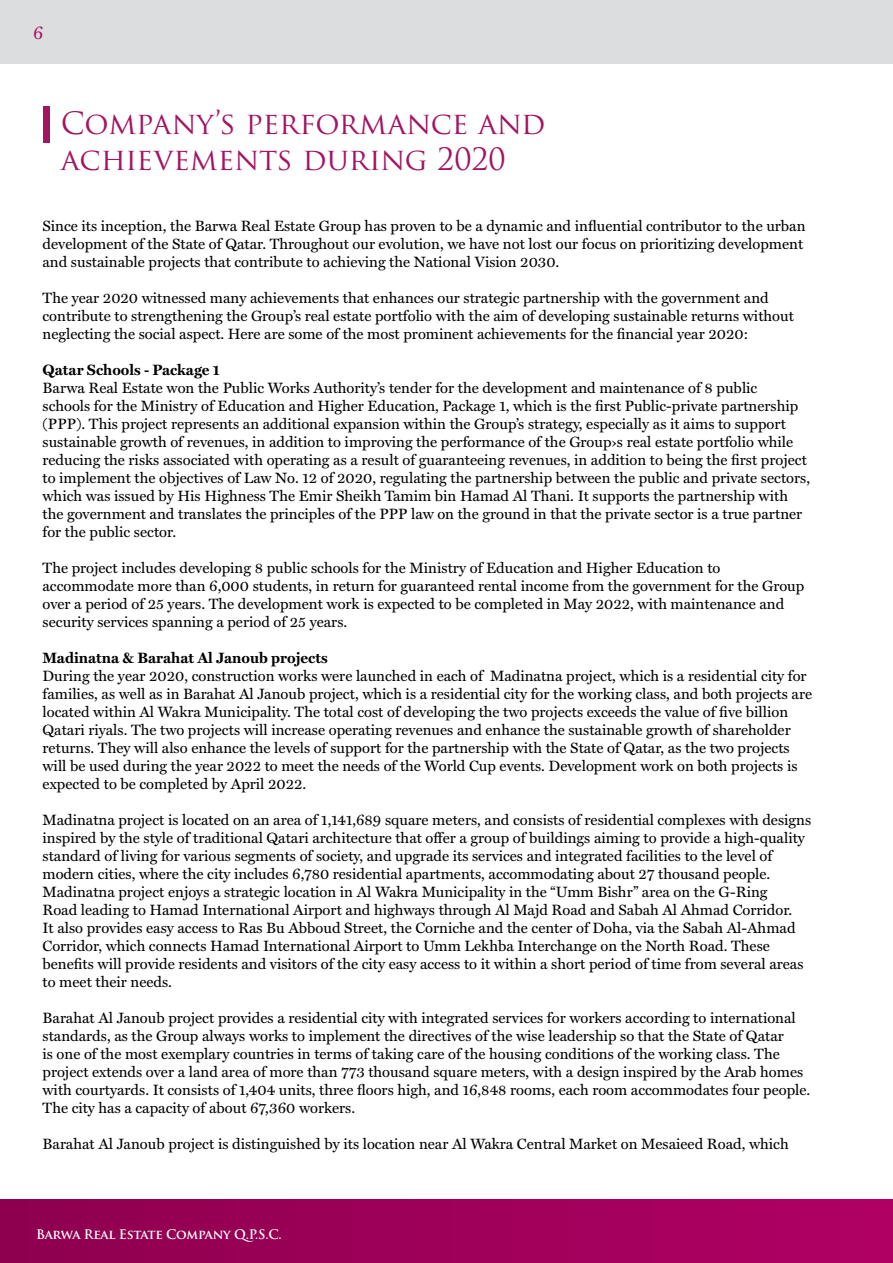
<style>
.page{position:relative;width:893px;height:1263px;background:#fff}
.page>*{position:absolute;margin:0;border:0;box-sizing:border-box;transform-origin:0 0}
.t1{font:30px/36px "Trajan Pro";color:#a21562}
.t2{font:18px "Miller Text";color:#a21562}
.t3{font:15px/18px "Miller Text";color:#000}
.t4{font:700 15px "Miller Text";color:#000}
.t5{font:700 12.9px "Trajan Pro";letter-spacing:-.02em;color:#fff}
</style>
<div class="page">
<div style="left:0;top:0;width:893px;height:64px;background:#dcddde"></div>
<div style="left:0;top:1199px;width:893px;height:64px;background:linear-gradient(to right,#8e004f,#b00064)"></div>
<div style="left:43px;top:106px;width:7px;height:37px;background:#a21562"></div>
<p class="t2" style="left:33px;top:22px;width:12px">6</p>
<h1 class="t1" style="left:61px;top:105px;width:486px">COMPANY’S PERFORMANCE AND<br>ACHIEVEMENTS DURING 2020</h1>
<p class="t3" style="left:43px;top:216px;width:765px">Since its inception, the Barwa Real Estate Group has proven to be a dynamic and influential contributor to the urban development of the State of Qatar. Throughout our evolution, we have not lost our focus on prioritizing development and sustainable projects that contribute to achieving the National Vision 2030.</p>
<p class="t3" style="left:43px;top:288px;width:753px">The year 2020 witnessed many achievements that enhances our strategic partnership with the government and contribute to strengthening the Group’s real estate portfolio with the aim of developing sustainable returns without neglecting the social aspect. Here are some of the most prominent achievements for the financial year 2020:</p>
<p class="t4" style="left:43px;top:361px;width:179px">Qatar Schools - Package 1</p>
<p class="t3" style="left:43px;top:378px;width:769px">Barwa Real Estate won the Public Works Authority’s tender for the development and maintenance of 8 public<br>schools for the Ministry of Education and Higher Education, Package 1, which is the first Public-private partnership (PPP). This project represents an additional expansion within the Group’s strategy, especially as it aims to support sustainable growth of revenues, in addition to improving the performance of the Group›s real estate portfolio while reducing the risks associated with operating as a result of guaranteeing revenues, in addition to being the first project to implement the objectives of Law No. 12 of 2020, regulating the partnership between the public and private sectors, which was issued by His Highness The Emir Sheikh Tamim bin Hamad Al Thani. It supports the partnership with the government and translates the principles of the PPP law on the ground in that the private sector is a true partner for the public sector.</p>
<p class="t3" style="left:43px;top:558px;width:763px">The project includes developing 8 public schools for the Ministry of Education and Higher Education to accommodate more than 6,000 students, in return for guaranteed rental income from the government for the Group over a period of 25 years. The development work is expected to be completed in May 2022, with maintenance and security services spanning a period of 25 years.</p>
<p class="t4" style="left:43px;top:649px;width:287px">Madinatna &amp; Barahat Al Janoub projects</p>
<p class="t3" style="left:43px;top:666px;width:771px">During the year 2020, construction works were launched in each of Madinatna project, which is a residential city for families, as well as in Barahat Al Janoub project, which is a residential city for the working class, and both projects are located within Al Wakra Municipality. The total cost of developing the two projects exceeds the value of five billion Qatari riyals. The two projects will increase operating revenues and enhance the sustainable growth of shareholder returns. They will also enhance the levels of support for the partnership with the State of Qatar, as the two projects will be used during the year 2022 to meet the needs of the World Cup events. Development work on both projects is expected to be completed by April 2022.</p>
<p class="t3" style="left:43px;top:810px;width:770px">Madinatna project is located on an area of 1,141,689 square meters, and consists of residential complexes with designs inspired by the style of traditional Qatari architecture that offer a group of buildings aiming to provide a high-quality standard of living for various segments of society, and upgrade its services and integrated facilities to the level of modern cities, where the city includes 6,780 residential apartments, accommodating about 27 thousand people.<br>Madinatna project enjoys a strategic location in Al Wakra Municipality in the “Umm Bishr” area on the G-Ring<br>Road leading to Hamad International Airport and highways through Al Majd Road and Sabah Al Ahmad Corridor.<br>It also provides easy access to Ras Bu Abboud Street, the Corniche and the center of Doha, via the Sabah Al-Ahmad Corridor, which connects Hamad International Airport to Umm Lekhba Interchange on the North Road. These benefits will provide residents and visitors of the city easy access to it within a short period of time from several areas to meet their needs.</p>
<p class="t3" style="left:43px;top:1008px;width:769px">Barahat Al Janoub project provides a residential city with integrated services for workers according to international standards, as the Group always works to implement the directives of the wise leadership so that the State of Qatar<br>is one of the most exemplary countries in terms of taking care of the housing conditions of the working class. The project extends over a land area of more than 773 thousand square meters, with a design inspired by the Arab homes with courtyards. It consists of 1,404 units, three floors high, and 16,848 rooms, each room accommodates four people.<br>The city has a capacity of about 67,360 workers.</p>
<p class="t3" style="left:43px;top:1134px;width:748px">Barahat Al Janoub project is distinguished by its location near Al Wakra Central Market on Mesaieed Road, which</p>
<p class="t5" style="left:36px;top:1226px;width:247px">Barwa Real Estate Company Q.P.S.C.</p>
</div>
